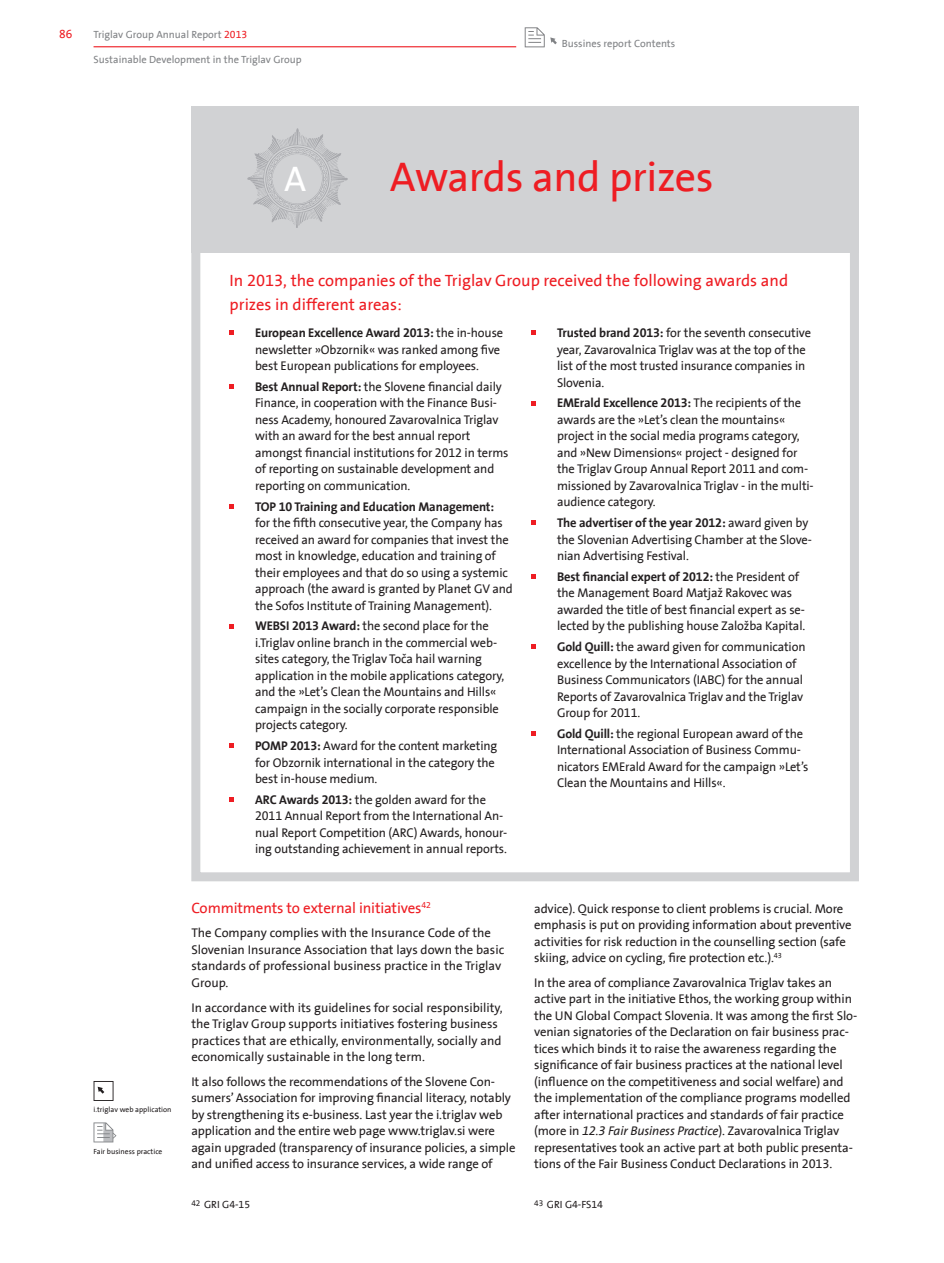
<style>
.page{position:relative;width:944px;height:1263px;background:#fff}
.page>*{position:absolute;margin:0;border:0;box-sizing:border-box;transform-origin:0 0}
.t1{font:42px "Triglav The Sans";letter-spacing:-.01em;color:#ee1d23}
.t2{font:36px "Triglav The Sans";color:#fff}
.t3{font:16.5px/24.8px "Triglav The Sans";color:#ee1d23}
.t4{font:15px "Triglav The Sans";letter-spacing:-.01em;color:#ee1d23}
.t5{font:12.75px/16.5px "Triglav The Sans";letter-spacing:-.01em;color:#231f20}
.t6{font:700 12.75px "Triglav The Sans";letter-spacing:-.01em;color:#231f20}
.t7{font:12px "Triglav The Sans";color:#ee1d23}
.t8{font:10.5px "Triglav The Sans";color:#808285}
.t9{font:10.5px "Triglav The Sans";color:#231f20}
.t10{font:7.5px "Triglav The Sans";color:#231f20}
.s1{color:#ee1d23}
.s2{font-weight:700}
.s3{font-style:italic}
</style>
<div class="page">
<div style="left:191px;top:107px;width:668px;height:774px;border:9px solid #d1d2d4"></div>
<svg style="left:230px;top:331px;width:4px;height:4px"></svg>
<svg style="left:230px;top:384px;width:4px;height:5px"></svg>
<svg style="left:230px;top:504px;width:4px;height:4px"></svg>
<svg style="left:230px;top:624px;width:4px;height:4px"></svg>
<svg style="left:230px;top:744px;width:4px;height:4px"></svg>
<svg style="left:230px;top:797px;width:4px;height:5px"></svg>
<svg style="left:531px;top:331px;width:5px;height:4px"></svg>
<svg style="left:531px;top:401px;width:5px;height:4px"></svg>
<svg style="left:531px;top:521px;width:5px;height:4px"></svg>
<svg style="left:531px;top:574px;width:5px;height:5px"></svg>
<svg style="left:531px;top:645px;width:5px;height:4px"></svg>
<svg style="left:531px;top:731px;width:5px;height:5px"></svg>
<div style="left:191px;top:106px;width:668px;height:147px;background:#d1d2d4"></div>
<img style="left:247px;top:129px;width:101px;height:99px">
<svg style="left:280px;top:148px;width:30px;height:47px"></svg>
<svg style="left:94px;top:1081px;width:20px;height:20px"></svg>
<svg style="left:94px;top:1122px;width:22px;height:20px"></svg>
<hr style="left:94px;top:46px;width:422px;height:1px;background:#ee1d23">
<svg style="left:525px;top:27px;width:32px;height:20px"></svg>
<p class="t7" style="left:59px;top:28px;width:15px">86</p>
<p class="t8" style="left:94px;top:29px;width:155px">Triglav Group Annual Report <span class="s1">2013</span></p>
<p class="t8" style="left:94px;top:53px;width:210px">Sustainable Development in the Triglav Group</p>
<p class="t8" style="left:562px;top:38px;width:115px">Bussines report Contents</p>
<h2 class="t2" style="left:284px;top:160px;width:24px">A</h2>
<h1 class="t1" style="left:390px;top:154px;width:325px">Awards and prizes</h1>
<p class="t10" style="left:94px;top:1105px;width:80px">i.triglav web application</p>
<p class="t10" style="left:94px;top:1147px;width:70px">Fair business practice</p>
<p class="t3" style="left:230px;top:268px;width:560px">In 2013, the companies of the Triglav Group received the following awards and prizes in different areas:</p>
<p class="t5" style="left:255px;top:325px;width:250px"><span class="s2">European Excellence Award 2013:</span> the in-house newsletter »Obzornik« was ranked among five best European publications for employees.</p>
<p class="t5" style="left:255px;top:379px;width:255px"><span class="s2">Best Annual Report:</span> the Slovene financial daily Finance, in cooperation with the Finance Busi&shy;ness Academy, honoured Zavarovalnica Triglav with an award for the best annual report amongst financial institutions for 2012 in terms of reporting on sustainable development and reporting on communication.</p>
<p class="t6" style="left:255px;top:499px;width:241px">TOP 10 Training and Education Management:</p>
<p class="t5" style="left:255px;top:515px;width:259px">for the fifth consecutive year, the Company has received an award for companies that invest the most in knowledge, education and training of their employees and that do so using a systemic approach (the award is granted by Planet GV and the Sofos Institute of Training Management).</p>
<p class="t5" style="left:255px;top:618px;width:251px"><span class="s2">WEBSI 2013 Award:</span> the second place for the i.Triglav online branch in the commercial web&shy;sites category, the Triglav Toča hail warning application in the mobile applications category, and the »Let’s Clean the Mountains and Hills« campaign in the socially corporate responsible projects category.</p>
<p class="t5" style="left:255px;top:738px;width:244px"><span class="s2">POMP 2013:</span> Award for the content marketing for Obzornik international in the category the best in-house medium.</p>
<p class="t5" style="left:255px;top:792px;width:254px"><span class="s2">ARC Awards 2013:</span> the golden award for the 2011 Annual Report from the International An&shy;nual Report Competition (ARC) Awards, honour&shy;ing outstanding achievement in annual reports.</p>
<p class="t5" style="left:557px;top:325px;width:255px"><span class="s2">Trusted brand 2013:</span> for the seventh consecutive year, Zavarovalnica Triglav was at the top of the list of the most trusted insurance companies in Slovenia.</p>
<p class="t5" style="left:557px;top:395px;width:258px"><span class="s2">EMErald Excellence 2013:</span> The recipients of the awards are the »Let’s clean the mountains« project in the social media programs category, and »New Dimensions« project - designed for the Triglav Group Annual Report 2011 and com&shy;missioned by Zavarovalnica Triglav - in the multi&shy;audience category.</p>
<p class="t5" style="left:557px;top:515px;width:256px"><span class="s2">The advertiser of the year 2012:</span> award given by the Slovenian Advertising Chamber at the Slove&shy;nian Advertising Festival.</p>
<p class="t5" style="left:557px;top:569px;width:250px"><span class="s2">Best financial expert of 2012:</span> the President of the Management Board Matjaž Rakovec was awarded the title of best financial expert as se&shy;lected by the publishing house Založba Kapital.</p>
<p class="t5" style="left:557px;top:639px;width:250px"><span class="s2">Gold Quill:</span> the award given for communication excellence by the International Association of Business Communicators (IABC) for the annual Reports of Zavarovalnica Triglav and the Triglav Group for 2011.</p>
<p class="t5" style="left:557px;top:726px;width:253px"><span class="s2">Gold Quill:</span> the regional European award of the International Association of Business Commu&shy;nicators EMErald Award for the campaign »Let’s Clean the Mountains and Hills«.</p>
<p class="t4" style="left:191px;top:899px;width:241px">Commitments to external initiatives<sup>42</sup></p>
<p class="t5" style="left:191px;top:925px;width:314px">The Company complies with the Insurance Code of the Slovenian Insurance Association that lays down the basic standards of professional business practice in the Triglav Group.</p>
<p class="t5" style="left:191px;top:999px;width:313px">In accordance with its guidelines for social responsibility, the Triglav Group supports initiatives fostering business practices that are ethically, environmentally, socially and economically sustainable in the long term.</p>
<p class="t5" style="left:191px;top:1074px;width:326px">It also follows the recommendations of the Slovene Con&shy;sumers’Association for improving financial literacy, notably by strengthening its e-business. Last year the i.triglav web application and the entire web page www.triglav.si were again upgraded (transparency of insurance policies, a simple and unified access to insurance services, a wide range of</p>
<p class="t5" style="left:534px;top:900px;width:319px">advice). Quick response to client problems is crucial. More emphasis is put on providing information about preventive activities for risk reduction in the counselling section (safe skiing, advice on cycling, fire protection etc.).<sup>43</sup></p>
<p class="t5" style="left:534px;top:975px;width:325px">In the area of compliance Zavarovalnica Triglav takes an active part in the initiative Ethos, the working group within the UN Global Compact Slovenia. It was among the first Slo&shy;venian signatories of the Declaration on fair business prac&shy;tices which binds it to raise the awareness regarding the significance of fair business practices at the national level (influence on the competitiveness and social welfare) and the implementation of the compliance programs modelled after international practices and standards of fair practice (more in <span class="s3">12.3 Fair Business Practice</span>). Zavarovalnica Triglav representatives took an active part at both public presenta&shy;tions of the Fair Business Conduct Declarations in 2013.</p>
<p class="t9" style="left:191px;top:1198px;width:60px"><sup>42</sup> GRI G4-15</p>
<p class="t9" style="left:534px;top:1198px;width:70px"><sup>43</sup> GRI G4-FS14</p>
</div>
